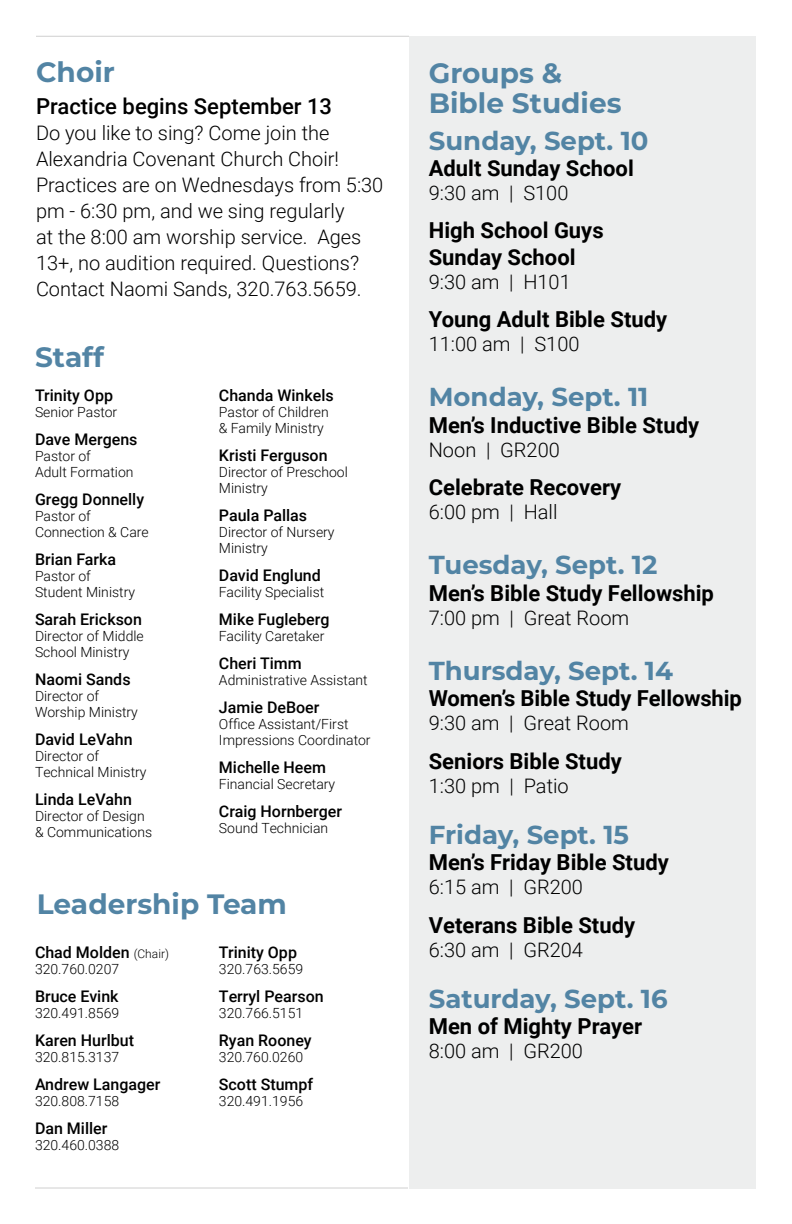
<style>
.page{position:relative;width:792px;height:1224px;background:#fff}
.page>*{position:absolute;margin:0;border:0;box-sizing:border-box;transform-origin:0 0}
.t1{font:700 28px/30px "Montserrat";color:#5284a4}
.t2{font:700 26px "Montserrat";color:#5284a4}
.t3{font:700 22px/26.4px "Roboto";color:#000}
.t4{font:500 22px "Roboto";color:#000}
.t5{font:300 20px/26px "Roboto";color:#000}
.t6{font:500 16px "Roboto";color:#000}
.t7{font:300 14px/16px "Roboto";color:#000}
.s1{font-weight:300;font-size:12px}
</style>
<div class="page">
<hr style="left:35px;top:1188px;width:373px;height:1px;background:#000">
<div style="left:409px;top:36px;width:347px;height:1152px;background:#edeeee"></div>
<hr style="left:36px;top:36px;width:373px;height:1px;background:#000">
<h1 class="t1" style="left:36px;top:56px;width:80px">Choir</h1>
<h3 class="t4" style="left:36px;top:91px;width:298px">Practice begins September 13</h3>
<p class="t5" style="left:36px;top:119px;width:349px">Do you like to sing? Come join the Alexandria Covenant Church Choir!<br>Practices are on Wednesdays from 5:30 pm - 6:30 pm, and we sing regularly<br>at the 8:00 am worship service. Ages 13+, no audition required. Questions?<br>Contact Naomi Sands, 320.763.5659.</p>
<h1 class="t1" style="left:35px;top:340px;width:70px">Staff</h1>
<p class="t6" style="left:35px;top:384px;width:80px">Trinity Opp</p>
<p class="t7" style="left:35px;top:404px;width:84px">Senior Pastor</p>
<p class="t6" style="left:35px;top:428px;width:104px">Dave Mergens</p>
<p class="t7" style="left:35px;top:448px;width:100px">Pastor of<br>Adult Formation</p>
<p class="t6" style="left:35px;top:488px;width:111px">Gregg Donnelly</p>
<p class="t7" style="left:35px;top:508px;width:115px">Pastor of<br>Connection &amp; Care</p>
<p class="t6" style="left:35px;top:548px;width:83px">Brian Farka</p>
<p class="t7" style="left:35px;top:568px;width:102px">Pastor of<br>Student Ministry</p>
<p class="t6" style="left:35px;top:608px;width:108px">Sarah Erickson</p>
<p class="t7" style="left:35px;top:628px;width:110px">Director of Middle<br>School Ministry</p>
<p class="t6" style="left:35px;top:668px;width:97px">Naomi Sands</p>
<p class="t7" style="left:35px;top:688px;width:104px">Director of<br>Worship Ministry</p>
<p class="t6" style="left:35px;top:728px;width:99px">David LeVahn</p>
<p class="t7" style="left:35px;top:748px;width:113px">Director of<br>Technical Ministry</p>
<p class="t6" style="left:35px;top:788px;width:98px">Linda LeVahn</p>
<p class="t7" style="left:35px;top:808px;width:119px">Director of Design &amp; Communications</p>
<p class="t6" style="left:219px;top:384px;width:116px">Chanda Winkels</p>
<p class="t7" style="left:219px;top:404px;width:111px">Pastor of Children &amp; Family Ministry</p>
<p class="t6" style="left:219px;top:444px;width:110px">Kristi Ferguson</p>
<p class="t7" style="left:219px;top:464px;width:131px">Director of Preschool<br>Ministry</p>
<p class="t6" style="left:219px;top:504px;width:90px">Paula Pallas</p>
<p class="t7" style="left:219px;top:524px;width:117px">Director of Nursery<br>Ministry</p>
<p class="t6" style="left:219px;top:564px;width:103px">David Englund</p>
<p class="t7" style="left:219px;top:584px;width:107px">Facility Specialist</p>
<p class="t6" style="left:219px;top:608px;width:112px">Mike Fugleberg</p>
<p class="t7" style="left:219px;top:628px;width:107px">Facility Caretaker</p>
<p class="t6" style="left:219px;top:652px;width:84px">Cheri Timm</p>
<p class="t7" style="left:219px;top:672px;width:150px">Administrative Assistant</p>
<p class="t6" style="left:219px;top:696px;width:102px">Jamie DeBoer</p>
<p class="t7" style="left:219px;top:716px;width:153px">Office Assistant/First<br>Impressions Coordinator</p>
<p class="t6" style="left:219px;top:756px;width:109px">Michelle Heem</p>
<p class="t7" style="left:219px;top:776px;width:118px">Financial Secretary</p>
<p class="t6" style="left:219px;top:800px;width:125px">Craig Hornberger</p>
<p class="t7" style="left:219px;top:820px;width:111px">Sound Technician</p>
<h1 class="t1" style="left:37px;top:888px;width:252px">Leadership Team</h1>
<p class="t6" style="left:35px;top:941px;width:135px">Chad Molden <span class="s1">(Chair)</span></p>
<p class="t7" style="left:35px;top:961px;width:86px">320.760.0207</p>
<p class="t6" style="left:35px;top:985px;width:85px">Bruce Evink</p>
<p class="t7" style="left:35px;top:1005px;width:86px">320.491.8569</p>
<p class="t6" style="left:35px;top:1029px;width:101px">Karen Hurlbut</p>
<p class="t7" style="left:35px;top:1049px;width:86px">320.815.3137</p>
<p class="t6" style="left:35px;top:1073px;width:127px">Andrew Langager</p>
<p class="t7" style="left:35px;top:1093px;width:86px">320.808.7158</p>
<p class="t6" style="left:35px;top:1117px;width:74px">Dan Miller</p>
<p class="t7" style="left:35px;top:1137px;width:86px">320.460.0388</p>
<p class="t6" style="left:219px;top:941px;width:80px">Trinity Opp</p>
<p class="t7" style="left:219px;top:961px;width:86px">320.763.5659</p>
<p class="t6" style="left:219px;top:985px;width:106px">Terryl Pearson</p>
<p class="t7" style="left:219px;top:1005px;width:86px">320.766.5151</p>
<p class="t6" style="left:219px;top:1029px;width:94px">Ryan Rooney</p>
<p class="t7" style="left:219px;top:1049px;width:86px">320.760.0260</p>
<p class="t6" style="left:219px;top:1073px;width:96px">Scott Stumpf</p>
<p class="t7" style="left:219px;top:1093px;width:86px">320.491.1956</p>
<h1 class="t1" style="left:429px;top:57px;width:194px">Groups &amp;<br>Bible Studies</h1>
<h2 class="t2" style="left:429px;top:122px;width:221px">Sunday, Sept. 10</h2>
<h3 class="t3" style="left:429px;top:154px;width:207px">Adult Sunday School</h3>
<h3 class="t5" style="left:429px;top:179px;width:141px">9:30 am | S100</h3>
<h3 class="t3" style="left:429px;top:216px;width:176px">High School Guys<br>Sunday School</h3>
<h3 class="t5" style="left:429px;top:268px;width:143px">9:30 am | H101</h3>
<h3 class="t3" style="left:429px;top:305px;width:240px">Young Adult Bible Study</h3>
<h3 class="t5" style="left:429px;top:330px;width:152px">11:00 am | S100</h3>
<h2 class="t2" style="left:429px;top:378px;width:221px">Monday, Sept. 11</h2>
<h3 class="t3" style="left:429px;top:411px;width:272px">Men’s Inductive Bible Study</h3>
<h3 class="t5" style="left:429px;top:436px;width:133px">Noon | GR200</h3>
<h3 class="t3" style="left:429px;top:473px;width:194px">Celebrate Recovery</h3>
<h3 class="t5" style="left:429px;top:498px;width:130px">6:00 pm | Hall</h3>
<h2 class="t2" style="left:429px;top:546px;width:230px">Tuesday, Sept. 12</h2>
<h3 class="t3" style="left:429px;top:579px;width:287px">Men’s Bible Study Fellowship</h3>
<h3 class="t5" style="left:429px;top:604px;width:202px">7:00 pm | Great Room</h3>
<h2 class="t2" style="left:429px;top:652px;width:246px">Thursday, Sept. 14</h2>
<h3 class="t3" style="left:429px;top:684px;width:315px">Women’s Bible Study Fellowship</h3>
<h3 class="t5" style="left:429px;top:709px;width:202px">9:30 am | Great Room</h3>
<h3 class="t3" style="left:429px;top:747px;width:195px">Seniors Bible Study</h3>
<h3 class="t5" style="left:429px;top:772px;width:142px">1:30 pm | Patio</h3>
<h2 class="t2" style="left:429px;top:816px;width:202px">Friday, Sept. 15</h2>
<h3 class="t3" style="left:429px;top:848px;width:242px">Men’s Friday Bible Study</h3>
<h3 class="t5" style="left:429px;top:873px;width:156px">6:15 am | GR200</h3>
<h3 class="t3" style="left:429px;top:911px;width:208px">Veterans Bible Study</h3>
<h3 class="t5" style="left:429px;top:936px;width:156px">6:30 am | GR204</h3>
<h2 class="t2" style="left:429px;top:980px;width:240px">Saturday, Sept. 16</h2>
<h3 class="t3" style="left:429px;top:1012px;width:215px">Men of Mighty Prayer</h3>
<h3 class="t5" style="left:429px;top:1037px;width:156px">8:00 am | GR200</h3>
</div>
